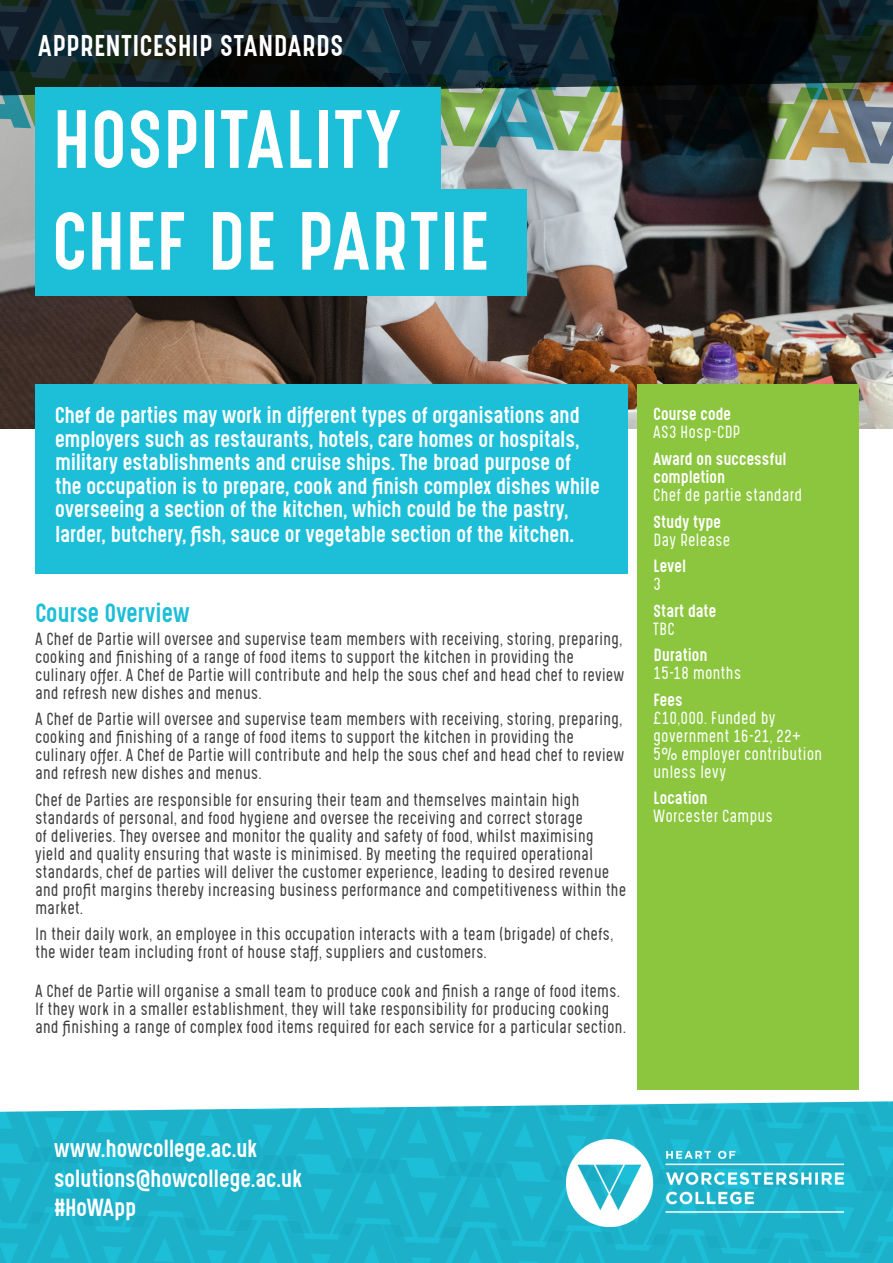
<style>
.page{position:relative;width:893px;height:1263px;background:#fff}
.page>*{position:absolute;margin:0;border:0;box-sizing:border-box;transform-origin:0 0}
.t1{font:69.9px "Gotcha Gothic";letter-spacing:.02em;color:#fff}
.t2{font:25.5px "Gotcha Gothic";letter-spacing:.025em;color:#fff}
.Header_1{font:22.5px "Gotcha Gothic";color:#1cbed8}
.t3{font:21px "Gotcha Gothic";letter-spacing:-.005em;color:#fff}
.t4{font:19.5px/23.4px "Gotcha Gothic";letter-spacing:-.005em;color:#fff}
.Body{font:300 15px/18px "Gotcha Gothic";color:#3e3e3f}
.Header_1-2{font:300 15px/18px "Gotcha Gothic";color:#3e3e3f}
.t5{font:300 15px/18px "Gotcha Gothic";letter-spacing:.005em;color:#fff}
.t6{font:15px/18px "Gotcha Gothic";letter-spacing:.005em;color:#fff}
.s1{font-size:21px}
.s2{font-weight:400}
.s3{font-weight:300}
</style>
<div class="page">
<img style="left:0;top:164px;width:893px;height:264px">
<svg style="left:0;top:96px;width:893px;height:68px;background:#687864"></svg>
<svg style="left:0;top:1101px;width:893px;height:162px;background:#26b6ce"></svg>
<div style="left:35px;top:384px;width:593px;height:189px;background:#1cbed8"></div>
<div style="left:638px;top:384px;width:221px;height:706px;background:#8bc63e"></div>
<svg style="left:0;top:0;width:893px;height:96px;background:#122122"></svg>
<div style="left:35px;top:87px;width:406px;height:106px;background:#1cbed8"></div>
<div style="left:35px;top:189px;width:492px;height:106px;background:#1cbed8"></div>
<img style="left:566px;top:1139px;width:277px;height:87px">
<p class="t2" style="left:39px;top:26px;width:306px">APPRENTICESHIP STANDARDS</p>
<p class="t1" style="left:52px;top:86px;width:349px">HOSPITALITY</p>
<p class="t1" style="left:52px;top:188px;width:437px">CHEF DE PARTIE</p>
<p class="t4" style="left:55px;top:404px;width:546px">Chef de parties may work in different types of organisations and employers such as restaurants, hotels, care homes or hospitals, military establishments and cruise ships. The broad purpose of the occupation is to prepare, cook and finish complex dishes while overseeing a section of the kitchen, which could be the pastry,</p>
<p class="t4" style="left:55px;top:523px;width:521px">larder, butchery, fish, sauce or vegetable section of the kitchen<span class="s1">.</span></p>
<p class="Header_1" style="left:35px;top:596px;width:155px">Course Overview</p>
<p class="Body" style="left:35px;top:629px;width:591px">A Chef de Partie will oversee and supervise team members with receiving, storing, preparing, cooking and finishing of a range of food items to support the kitchen in providing the culinary offer. A Chef de Partie will contribute and help the sous chef and head chef to review and refresh new dishes and menus.</p>
<p class="Body" style="left:35px;top:710px;width:591px">A Chef de Partie will oversee and supervise team members with receiving, storing, preparing, cooking and finishing of a range of food items to support the kitchen in providing the culinary offer. A Chef de Partie will contribute and help the sous chef and head chef to review and refresh new dishes and menus.</p>
<p class="Body" style="left:35px;top:790px;width:593px">Chef de Parties are responsible for ensuring their team and themselves maintain high standards of personal, and food hygiene and oversee the receiving and correct storage<br>of deliveries. They oversee and monitor the quality and safety of food, whilst maximising yield and quality ensuring that waste is minimised. By meeting the required operational standards, chef de parties will deliver the customer experience, leading to desired revenue and profit margins thereby increasing business performance and competitiveness within the market.</p>
<p class="Body" style="left:35px;top:925px;width:579px">In their daily work, an employee in this occupation interacts with a team (brigade) of chefs, the wider team including front of house staff, suppliers and customers.</p>
<p class="Header_1-2" style="left:35px;top:982px;width:592px">A Chef de Partie will organise a small team to produce cook and finish a range of food items.<br>If they work in a smaller establishment, they will take responsibility for producing cooking and finishing a range of complex food items required for each service for a particular section.</p>
<p class="t5" style="left:654px;top:405px;width:89px"><span class="s2">Course code<br></span>AS3 Hosp-CDP</p>
<p class="t6" style="left:654px;top:450px;width:151px">Award on successful completion<br><span class="s3">Chef de partie standard</span></p>
<p class="t5" style="left:654px;top:512px;width:79px"><span class="s2">Study type<br></span>Day Release</p>
<p class="t6" style="left:654px;top:557px;width:34px">Level<br><span class="s3">3</span></p>
<p class="t6" style="left:654px;top:601px;width:64px">Start date<br><span class="s3">TBC</span></p>
<p class="t5" style="left:654px;top:646px;width:89px"><span class="s2">Duration<br></span>15-18 months</p>
<p class="t5" style="left:654px;top:690px;width:171px"><span class="s2">Fees<br></span>£10,000. Funded by government 16-21, 22+<br>5% employer contribution unless levy</p>
<p class="t5" style="left:654px;top:789px;width:121px"><span class="s2">Location<br></span>Worcester Campus</p>
<p class="t3" style="left:54px;top:1133px;width:205px">www.howcollege.ac.uk</p>
<p class="t3" style="left:54px;top:1162px;width:250px">solutions@howcollege.ac.uk</p>
<p class="t3" style="left:54px;top:1191px;width:84px">#HoWApp</p>
</div>
